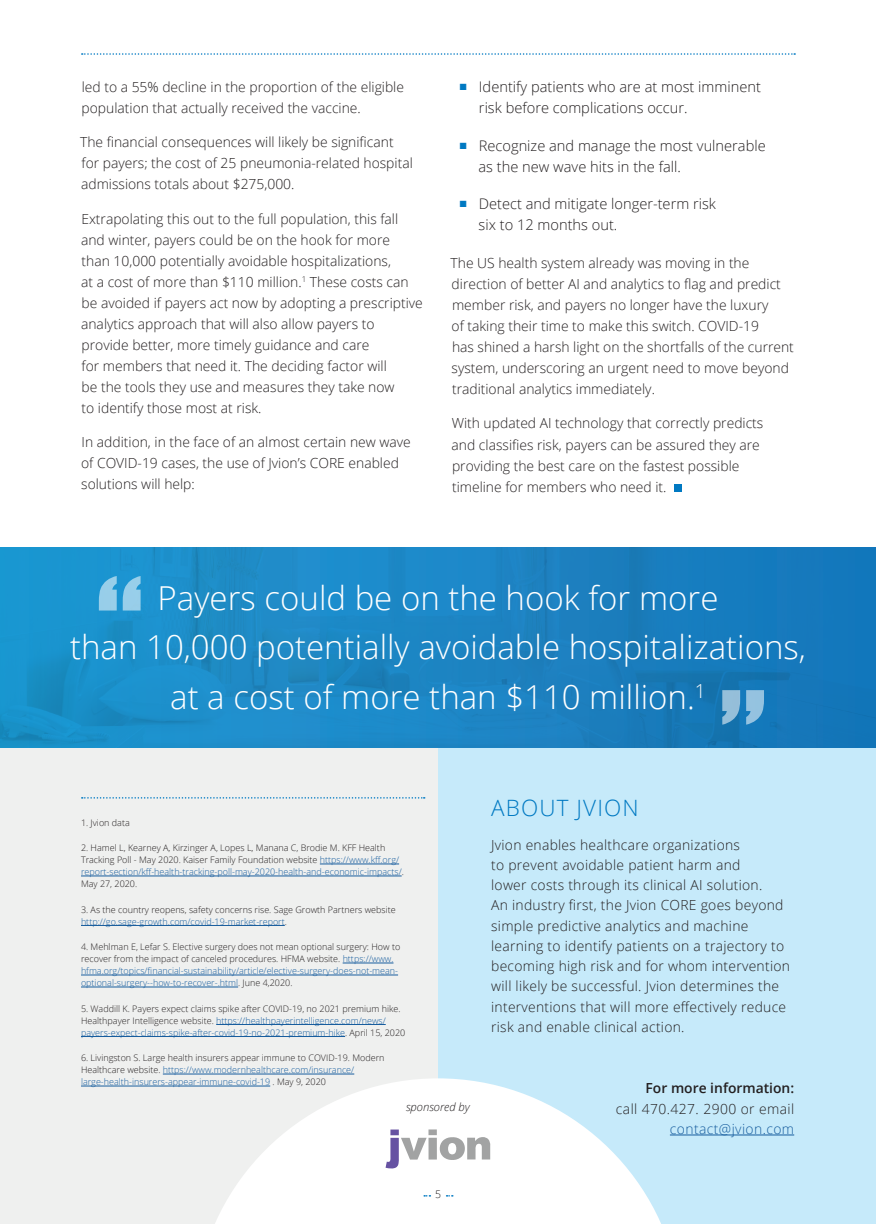
<style>
.page{position:relative;width:876px;height:1224px;background:#fff}
.page>*{position:absolute;margin:0;border:0;box-sizing:border-box;transform-origin:0 0}
.t1{font:135px "Impact";color:#fff}
.t2{font:300 33px/49.5px "Open Sans";color:#fff;text-align:center}
.Question{font:300 22.5px "Open Sans";letter-spacing:.05em;color:#0079c2}
.t3{font:300 14.7px/21px "Open Sans";color:#231f20}
.Body{font:300 13.8px/21px "Open Sans";color:#231f20}
.Body-2{font:300 13.8px/20.2px "Open Sans";letter-spacing:.02em;color:#231f20}
.Body-3{font:300 13.8px/20.2px "Open Sans";letter-spacing:.03em;color:#231f20;text-align:right}
.Body-4{font:italic 300 11.25px "Open Sans";color:#231f20}
.t4{font:300 10.5px "Open Sans";color:#231f20}
.Body-5{font:300 9px/12px "Open Sans";color:#231f20}
.s1{color:#175d9e}
.s2{font-weight:600}
</style>
<div class="page">
<img style="left:0;top:547px;width:876px;height:201px">
<div style="left:0;top:748px;width:438px;height:476px;background:#eff0ef"></div>
<div style="left:674px;top:484px;width:7px;height:7px;background:#0079c2"></div>
<svg style="left:82px;top:53px;width:713px;height:2px"></svg>
<div style="left:438px;top:748px;width:438px;height:476px;background:#c6eafa"></div>
<hr style="left:670px;top:1134px;width:124px;height:1px;background:#175d9e">
<svg style="left:202px;top:1078px;width:472px;height:146px;fill:#fff"></svg>
<svg style="left:386px;top:1129px;width:41px;height:39px"></svg>
<div style="left:428px;top:1129px;width:9px;height:6px;background:#a2a3a3"></div>
<div style="left:428px;top:1137px;width:9px;height:22px;background:#a2a3a3"></div>
<svg style="left:440px;top:1137px;width:50px;height:23px"></svg>
<hr style="left:320px;top:863px;width:79px;height:1px;background:#175d9e">
<hr style="left:81px;top:875px;width:321px;height:1px;background:#175d9e">
<hr style="left:81px;top:925px;width:204px;height:1px;background:#175d9e">
<hr style="left:343px;top:962px;width:50px;height:1px;background:#175d9e">
<hr style="left:81px;top:974px;width:317px;height:1px;background:#175d9e">
<hr style="left:81px;top:986px;width:157px;height:1px;background:#175d9e">
<hr style="left:216px;top:1024px;width:170px;height:1px;background:#175d9e">
<hr style="left:81px;top:1036px;width:264px;height:1px;background:#175d9e">
<hr style="left:163px;top:1073px;width:191px;height:1px;background:#175d9e">
<hr style="left:81px;top:1085px;width:189px;height:1px;background:#175d9e">
<svg style="left:82px;top:797px;width:343px;height:1px"></svg>
<p class="Body" style="left:82px;top:76px;width:324px">led to a 55% decline in the proportion of the eligible population that actually received the vaccine.</p>
<p class="Body" style="left:80px;top:131px;width:334px">The financial consequences will likely be significant for payers; the cost of 25 pneumonia-related hospital admissions totals about $275,000.</p>
<p class="Body" style="left:81px;top:208px;width:343px">Extrapolating this out to the full population, this fall and winter, payers could be on the hook for more<br>than 10,000 potentially avoidable hospitalizations,<br>at a cost of more than $110 million.<sup>1</sup> These costs can be avoided if payers act now by adopting a prescriptive analytics approach that will also allow payers to provide better, more timely guidance and care<br>for members that need it. The deciding factor will<br>be the tools they use and measures they take now<br>to identify those most at risk.</p>
<p class="Body" style="left:81px;top:431px;width:331px">In addition, in the face of an almost certain new wave of COVID-19 cases, the use of Jvion’s CORE enabled solutions will help:</p>
<p class="t3" style="left:479px;top:76px;width:283px;text-indent:-19px"><sup>■</sup> Identify patients who are at most imminent risk before complications occur.</p>
<p class="t3" style="left:478px;top:135px;width:289px;text-indent:-19px"><sup>■</sup> Recognize and manage the most vulnerable as the new wave hits in the fall.</p>
<p class="t3" style="left:479px;top:193px;width:239px;text-indent:-19px"><sup>■</sup> Detect and mitigate longer-term risk six to 12 months out.</p>
<p class="Body" style="left:451px;top:252px;width:345px">The US health system already was moving in the direction of better AI and analytics to flag and predict member risk, and payers no longer have the luxury<br>of taking their time to make this switch. COVID-19<br>has shined a harsh light on the shortfalls of the current system, underscoring an urgent need to move beyond traditional analytics immediately.</p>
<p class="Body" style="left:452px;top:412px;width:313px">With updated AI technology that correctly predicts and classifies risk, payers can be assured they are providing the best care on the fastest possible timeline for members who need it.</p>
<h1 class="t1" style="left:96px;top:525px;width:48px">“</h1>
<p class="t2" style="left:70px;top:572px;width:737px">Payers could be on the hook for more<br>than 10,000 potentially avoidable hospitalizations, at a cost of more than $110 million.<sup>1</sup></p>
<h1 class="t1" style="left:720px;top:639px;width:48px">”</h1>
<p class="Body-5" style="left:81px;top:816px;width:50px">1. Jvion data</p>
<p class="Body-5" style="left:81px;top:842px;width:324px">2. Hamel L, Kearney A, Kirzinger A, Lopes L, Manana C, Brodie M. KFF Health Tracking Poll - May 2020. Kaiser Family Foundation website <span class="s1">https://www.kff.org/ report-section/kff-health-tracking-poll-may-2020-health-and-economic-impacts/</span>.<br>May 27, 2020.</p>
<p class="Body-5" style="left:81px;top:903px;width:316px">3. As the country reopens, safety concerns rise. Sage Growth Partners website <span class="s1">http://go.sage-growth.com/covid-19-market-report</span>.</p>
<p class="Body-5" style="left:81px;top:941px;width:321px">4. Mehlman E, Lefar S. Elective surgery does not mean optional surgery: How to recover from the impact of canceled procedures. HFMA website. <span class="s1">https://www. hfma.org/topics/financial-sustainability/article/elective-surgery-does-not-mean&shy;optional-surgery--how-to-recover-.html</span>. June 4,2020.</p>
<p class="Body-5" style="left:81px;top:1002px;width:326px">5. Waddill K. Payers expect claims spike after COVID-19, no 2021 premium hike.<br>Healthpayer Intelligence website. <span class="s1">https://healthpayerintelligence.com/news/ payers-expect-claims-spike-after-covid-19-no-2021-premium-hike</span>. April 15, 2020</p>
<p class="Body-5" style="left:81px;top:1052px;width:305px">6. Livingston S. Large health insurers appear immune to COVID-19. Modern<br>Healthcare website. <span class="s1">https://www.modernhealthcare.com/insurance/ large-health-insurers-appear-immune-covid-19</span> . May 9, 2020</p>
<p class="Body-4" style="left:406px;top:1098px;width:65px">sponsored by</p>
<p class="Question" style="left:491px;top:792px;width:149px">ABOUT JVION</p>
<p class="Body-2" style="left:491px;top:834px;width:300px">Jvion enables healthcare organizations<br>to prevent avoidable patient harm and<br>lower costs through its clinical AI solution.<br>An industry first, the Jvion CORE goes beyond simple predictive analytics and machine learning to identify patients on a trajectory to becoming high risk and for whom intervention will likely be successful. Jvion determines the interventions that will more effectively reduce risk and enable clinical action.</p>
<p class="Body-3" style="left:616px;top:1078px;width:180px"><span class="s2">For more information:<br></span>call 470.427. 2900 or email <span class="s1">contact@jvion.com</span></p>
<p class="t4" style="left:435px;top:1187px;width:7px">5</p>
</div>
